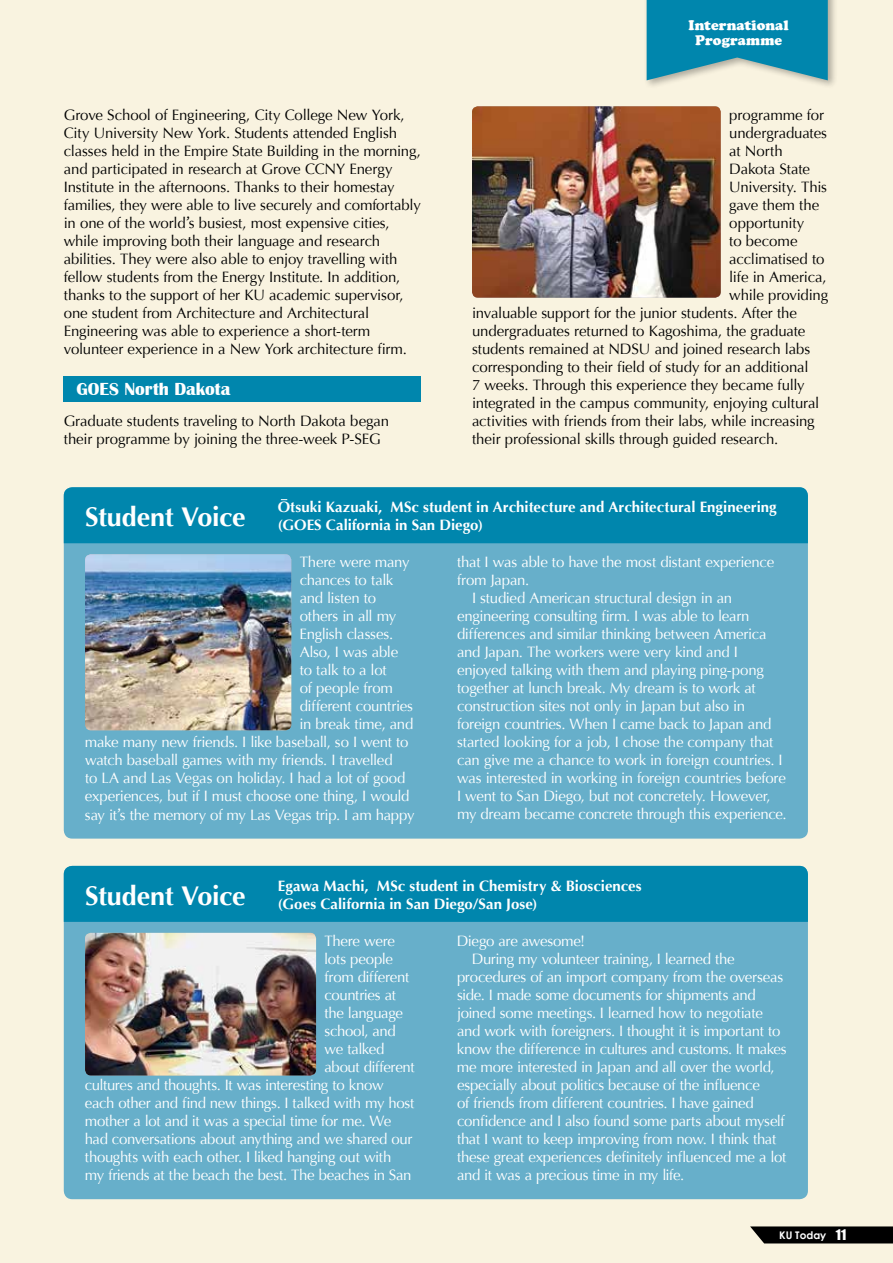
<style>
.page{position:relative;width:893px;height:1263px;background:#f9f3e0}
.page>*{position:absolute;margin:0;border:0;box-sizing:border-box;transform-origin:0 0}
.t1{font:700 27px "Optima";letter-spacing:-.015em;color:#fff}
.t2{font:700 18px "Britannic";color:#fff}
.t3{font:15px "Optima";letter-spacing:-.02em;color:#fff}
.t4{font:15px/18px "Optima";letter-spacing:-.005em;color:#000}
.t5{font:700 15px/18px "Optima";color:#fff}
.t6{font:900 14.4px/15px "Cooper";letter-spacing:.01em;color:#fff;text-align:center}
.t7{font:700 10.5px "Century Gothic";color:#fff}
.s1{font-family:"UD Mincho Pro L"}
.s2{font-family:"Impact";font-weight:400;font-size:13.5px}
</style>
<div class="page">
<svg style="left:750px;top:1226px;width:143px;height:17px;background:#121210"></svg>
<div style="left:644px;top:0;width:193px;height:90px;background:#000;opacity:.3"></div>
<svg style="left:647px;top:0;width:181px;height:80px;background:#1f92b1"></svg>
<div style="left:64px;top:376px;width:357px;height:26px;background:#0086ad"></div>
<div style="left:64px;top:487px;width:744px;height:352px;background:#67afca;border-radius:9px"></div>
<div style="left:64px;top:866px;width:744px;height:333px;background:#67afca;border-radius:9px"></div>
<div style="left:64px;top:866px;width:744px;height:56px;background:#0086ad"></div>
<div style="left:64px;top:487px;width:744px;height:56px;background:#0086ad"></div>
<img style="left:85px;top:554px;width:206px;height:176px">
<img style="left:472px;top:106px;width:249px;height:192px">
<img style="left:85px;top:933px;width:231px;height:142px">
<p class="t4" style="left:64px;top:106px;width:359px">Grove School of Engineering, City College New York, City University New York. Students attended English classes held in the Empire State Building in the morning, and participated in research at Grove CCNY Energy Institute in the afternoons. Thanks to their homestay families, they were able to live securely and comfortably in one of the world<span class="s1">ʼ</span>s busiest, most expensive cities, while improving both their language and research abilities. They were also able to enjoy travelling with fellow students from the Energy Institute. In addition, thanks to the support of her KU academic supervisor, one student from Architecture and Architectural Engineering was able to experience a short-term volunteer experience in a New York architecture firm.</p>
<p class="t2" style="left:77px;top:379px;width:155px">GOES North Dakota</p>
<p class="t4" style="left:64px;top:412px;width:327px">Graduate students traveling to North Dakota began their programme by joining the three-week P-SEG</p>
<p class="t6" style="left:688px;top:18px;width:102px">International<br>Programme</p>
<p class="t4" style="left:729px;top:106px;width:96px">programme for</p>
<p class="t4" style="left:729px;top:124px;width:99px">undergraduates</p>
<p class="t4" style="left:729px;top:142px;width:55px">at North</p>
<p class="t4" style="left:729px;top:160px;width:82px">Dakota State</p>
<p class="t4" style="left:729px;top:178px;width:99px">University. This</p>
<p class="t4" style="left:729px;top:196px;width:91px">gave them the</p>
<p class="t4" style="left:729px;top:214px;width:77px">opportunity</p>
<p class="t4" style="left:729px;top:232px;width:70px">to become</p>
<p class="t4" style="left:729px;top:250px;width:97px">acclimatised to</p>
<p class="t4" style="left:729px;top:268px;width:99px">life in America,</p>
<p class="t4" style="left:729px;top:286px;width:100px">while providing</p>
<p class="t4" style="left:472px;top:304px;width:327px">invaluable support for the junior students. After the</p>
<p class="t4" style="left:472px;top:322px;width:335px">undergraduates returned to Kagoshima, the graduate</p>
<p class="t4" style="left:472px;top:340px;width:340px">students remained at NDSU and joined research labs</p>
<p class="t4" style="left:472px;top:358px;width:338px">corresponding to their field of study for an additional</p>
<p class="t4" style="left:472px;top:376px;width:334px">7 weeks. Through this experience they became fully</p>
<p class="t4" style="left:472px;top:394px;width:349px">integrated in the campus community, enjoying cultural</p>
<p class="t4" style="left:472px;top:412px;width:344px">activities with friends from their labs, while increasing</p>
<p class="t4" style="left:472px;top:430px;width:308px">their professional skills through guided research.</p>
<h1 class="t1" style="left:85px;top:501px;width:162px">Student Voice</h1>
<p class="t5" style="left:278px;top:498px;width:500px">Otsuki Kazuaki, MSc student in Architecture and Architectural Engineering (GOES California in San Diego)</p>
<p class="t3" style="left:300px;top:554px;width:111px">There were many</p>
<p class="t3" style="left:300px;top:572px;width:95px">chances to talk</p>
<p class="t3" style="left:300px;top:590px;width:78px">and listen to</p>
<p class="t3" style="left:300px;top:608px;width:98px">others in all my</p>
<p class="t3" style="left:300px;top:626px;width:95px">English classes.</p>
<p class="t3" style="left:300px;top:644px;width:100px">Also, I was able</p>
<p class="t3" style="left:300px;top:662px;width:88px">to talk to a lot</p>
<p class="t3" style="left:300px;top:680px;width:95px">of people from</p>
<p class="t3" style="left:300px;top:698px;width:115px">different countries</p>
<p class="t3" style="left:300px;top:716px;width:115px">in break time, and</p>
<p class="t3" style="left:85px;top:734px;width:325px">make many new friends. I like baseball, so I went to</p>
<p class="t3" style="left:85px;top:752px;width:309px">watch baseball games with my friends. I travelled</p>
<p class="t3" style="left:85px;top:770px;width:322px">to LA and Las Vegas on holiday. I had a lot of good</p>
<p class="t3" style="left:85px;top:788px;width:326px">experiences, but if I must choose one thing, I would</p>
<p class="t3" style="left:85px;top:806px;width:331px">say it<span class="s1">ʼ</span>s the memory of my Las Vegas trip. I am happy</p>
<p class="t3" style="left:457px;top:554px;width:319px">that I was able to have the most distant experience</p>
<p class="t3" style="left:457px;top:572px;width:74px">from Japan.</p>
<p class="t3" style="left:472px;top:590px;width:262px">I studied American structural design in an</p>
<p class="t3" style="left:457px;top:608px;width:294px">engineering consulting firm. I was able to learn</p>
<p class="t3" style="left:457px;top:626px;width:311px">differences and similar thinking between America</p>
<p class="t3" style="left:457px;top:644px;width:282px">and Japan. The workers were very kind and I</p>
<p class="t3" style="left:457px;top:662px;width:308px">enjoyed talking with them and playing ping-pong</p>
<p class="t3" style="left:457px;top:680px;width:300px">together at lunch break. My dream is to work at</p>
<p class="t3" style="left:457px;top:698px;width:289px">construction sites not only in Japan but also in</p>
<p class="t3" style="left:457px;top:716px;width:316px">foreign countries. When I came back to Japan and</p>
<p class="t3" style="left:457px;top:734px;width:318px">started looking for a job, I chose the company that</p>
<p class="t3" style="left:457px;top:752px;width:327px">can give me a chance to work in foreign countries. I</p>
<p class="t3" style="left:457px;top:770px;width:330px">was interested in working in foreign countries before</p>
<p class="t3" style="left:457px;top:788px;width:315px">I went to San Diego, but not concretely. However,</p>
<p class="t3" style="left:457px;top:806px;width:331px">my dream became concrete through this experience.</p>
<h1 class="t1" style="left:85px;top:880px;width:162px">Student Voice</h1>
<p class="t5" style="left:278px;top:877px;width:365px">Egawa Machi, MSc student in Chemistry &amp; Biosciences (Goes California in San Diego/San Jose)</p>
<p class="t3" style="left:324px;top:932px;width:72px">There were</p>
<p class="t3" style="left:324px;top:950px;width:70px">lots people</p>
<p class="t3" style="left:324px;top:968px;width:86px">from different</p>
<p class="t3" style="left:324px;top:986px;width:73px">countries at</p>
<p class="t3" style="left:324px;top:1004px;width:80px">the language</p>
<p class="t3" style="left:324px;top:1022px;width:73px">school, and</p>
<p class="t3" style="left:324px;top:1040px;width:62px">we talked</p>
<p class="t3" style="left:324px;top:1058px;width:92px">about different</p>
<p class="t3" style="left:85px;top:1076px;width:300px">cultures and thoughts. It was interesting to know</p>
<p class="t3" style="left:85px;top:1094px;width:331px">each other and find new things. I talked with my host</p>
<p class="t3" style="left:85px;top:1112px;width:308px">mother a lot and it was a special time for me. We</p>
<p class="t3" style="left:85px;top:1130px;width:329px">had conversations about anything and we shared our</p>
<p class="t3" style="left:85px;top:1148px;width:308px">thoughts with each other. I liked hanging out with</p>
<p class="t3" style="left:85px;top:1166px;width:328px">my friends at the beach the best. The beaches in San</p>
<p class="t3" style="left:457px;top:932px;width:130px">Diego are awesome!</p>
<p class="t3" style="left:472px;top:950px;width:264px">During my volunteer training, I learned the</p>
<p class="t3" style="left:457px;top:968px;width:328px">procedures of an import company from the overseas</p>
<p class="t3" style="left:457px;top:986px;width:300px">side. I made some documents for shipments and</p>
<p class="t3" style="left:457px;top:1004px;width:307px">joined some meetings. I learned how to negotiate</p>
<p class="t3" style="left:457px;top:1022px;width:325px">and work with foreigners. I thought it is important to</p>
<p class="t3" style="left:457px;top:1040px;width:331px">know the difference in cultures and customs. It makes</p>
<p class="t3" style="left:457px;top:1058px;width:319px">me more interested in Japan and all over the world,</p>
<p class="t3" style="left:457px;top:1076px;width:304px">especially about politics because of the influence</p>
<p class="t3" style="left:457px;top:1094px;width:298px">of friends from different countries. I have gained</p>
<p class="t3" style="left:457px;top:1112px;width:329px">confidence and I also found some parts about myself</p>
<p class="t3" style="left:457px;top:1130px;width:321px">that I want to keep improving from now. I think that</p>
<p class="t3" style="left:457px;top:1148px;width:331px">these great experiences definitely influenced me a lot</p>
<p class="t3" style="left:457px;top:1166px;width:229px">and it was a precious time in my life.</p>
<p class="t7" style="left:779px;top:1228px;width:69px">KU Today <span class="s2">11</span></p>
</div>
